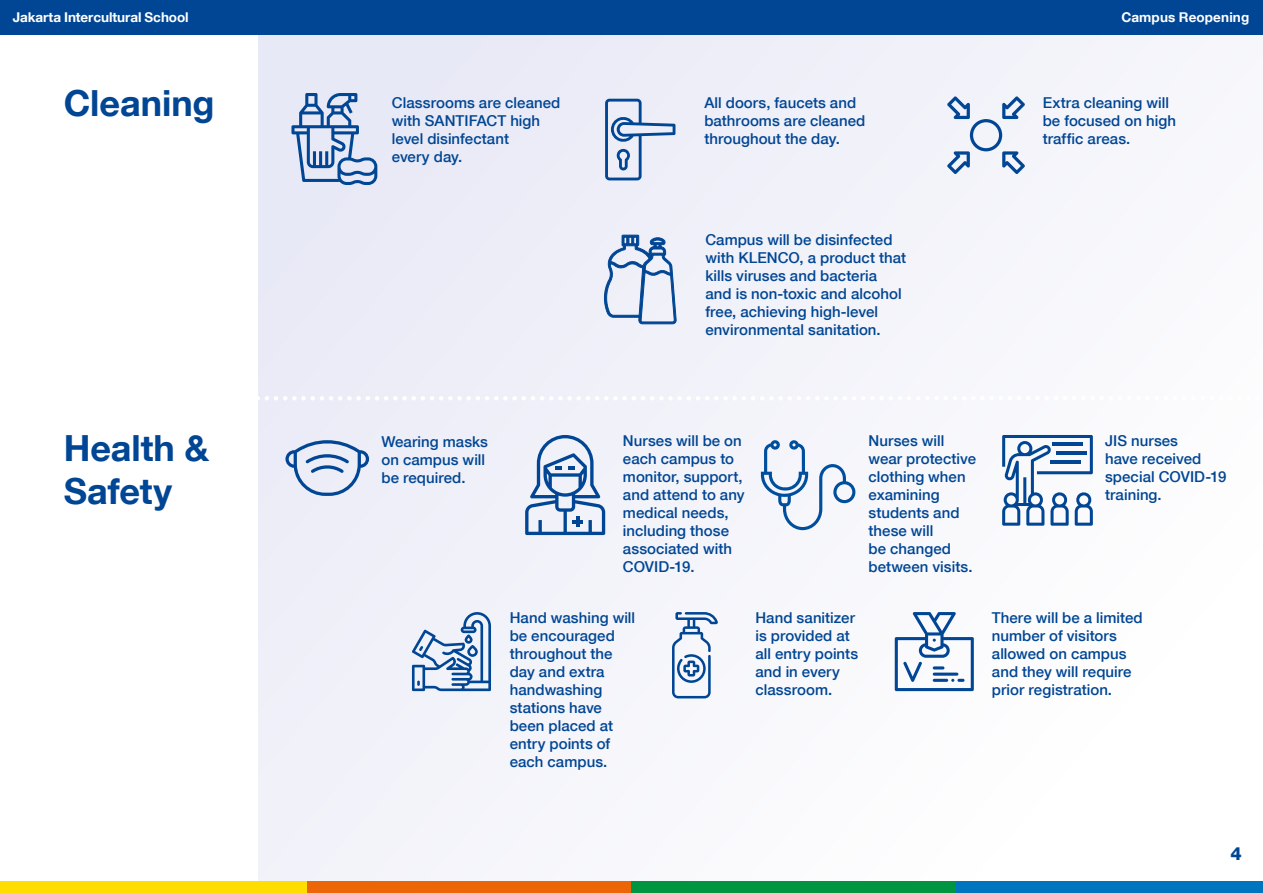
<style>
.page{position:relative;width:1263px;height:893px;background:#fff}
.page>*{position:absolute;margin:0;border:0;box-sizing:border-box;transform-origin:0 0}
.t1{font:700 36px/43.2px "Helvetica Neue LT Com";color:#014694}
.t2{font:800 18px "Helvetica Neue LT Com";color:#014694}
.t3{font:500 15px/18px "Helvetica Neue LT Com";letter-spacing:.005em;color:#014694}
.t4{font:700 13.5px "Helvetica Neue LT Com";letter-spacing:-.005em;color:#fff}
</style>
<div class="page">
<div style="left:259px;top:34px;width:1004px;height:847px;background:#f4f5fb"></div>
<svg style="left:291px;top:93px;width:86px;height:92px"></svg>
<svg style="left:605px;top:99px;width:70px;height:81px"></svg>
<svg style="left:947px;top:96px;width:78px;height:78px"></svg>
<svg style="left:604px;top:235px;width:72px;height:89px"></svg>
<svg style="left:258px;top:397px;width:1001px;height:4px"></svg>
<svg style="left:525px;top:435px;width:80px;height:100px"></svg>
<svg style="left:761px;top:440px;width:95px;height:90px"></svg>
<svg style="left:1002px;top:435px;width:91px;height:91px"></svg>
<svg style="left:285px;top:440px;width:84px;height:56px"></svg>
<svg style="left:412px;top:612px;width:79px;height:79px"></svg>
<svg style="left:672px;top:612px;width:46px;height:86px"></svg>
<svg style="left:895px;top:612px;width:79px;height:79px"></svg>
<div style="left:0;top:881px;width:307px;height:12px;background:#fd0"></div>
<div style="left:307px;top:881px;width:324px;height:12px;background:#ec6608"></div>
<div style="left:631px;top:881px;width:325px;height:12px;background:#009641"></div>
<div style="left:956px;top:881px;width:307px;height:12px;background:#0075bf"></div>
<div style="left:0;top:0;width:1263px;height:34px;background:#014694"></div>
<p class="t4" style="left:13px;top:8px;width:177px">Jakarta Intercultural School</p>
<p class="t4" style="left:1121px;top:8px;width:129px">Campus Reopening</p>
<h1 class="t1" style="left:64px;top:80px;width:152px">Cleaning</h1>
<p class="t3" style="left:392px;top:94px;width:170px">Classrooms are cleaned with SANTIFACT high level disinfectant<br>every day.</p>
<p class="t3" style="left:704px;top:94px;width:162px">All doors, faucets and bathrooms are cleaned throughout the day.</p>
<p class="t3" style="left:1043px;top:94px;width:135px">Extra cleaning will be focused on high traffic areas.</p>
<p class="t3" style="left:705px;top:230px;width:202px">Campus will be disinfected with KLENCO, a product that kills viruses and bacteria and is non-toxic and alcohol free, achieving high-level environmental sanitation.</p>
<h1 class="t1" style="left:64px;top:425px;width:147px">Health &amp;<br>Safety</h1>
<p class="t3" style="left:623px;top:431px;width:123px">Nurses will be on each campus to monitor, support, and attend to any medical needs, including those associated with<br>COVID-19.</p>
<p class="t3" style="left:381px;top:433px;width:108px">Wearing masks on campus will be required.</p>
<p class="t3" style="left:868px;top:431px;width:109px">Nurses will wear protective clothing when examining students and these will<br>be changed between visits.</p>
<p class="t3" style="left:1105px;top:431px;width:123px">JIS nurses<br>have received special COVID-19 training.</p>
<p class="t3" style="left:510px;top:608px;width:127px">Hand washing will be encouraged throughout the day and extra handwashing stations have been placed at entry points of each campus.</p>
<p class="t3" style="left:755px;top:608px;width:104px">Hand sanitizer is provided at all entry points and in every classroom.</p>
<p class="t3" style="left:992px;top:608px;width:152px">There will be a limited number of visitors allowed on campus and they will require prior registration.</p>
<p class="t2" style="left:1230px;top:843px;width:13px">4</p>
</div>
